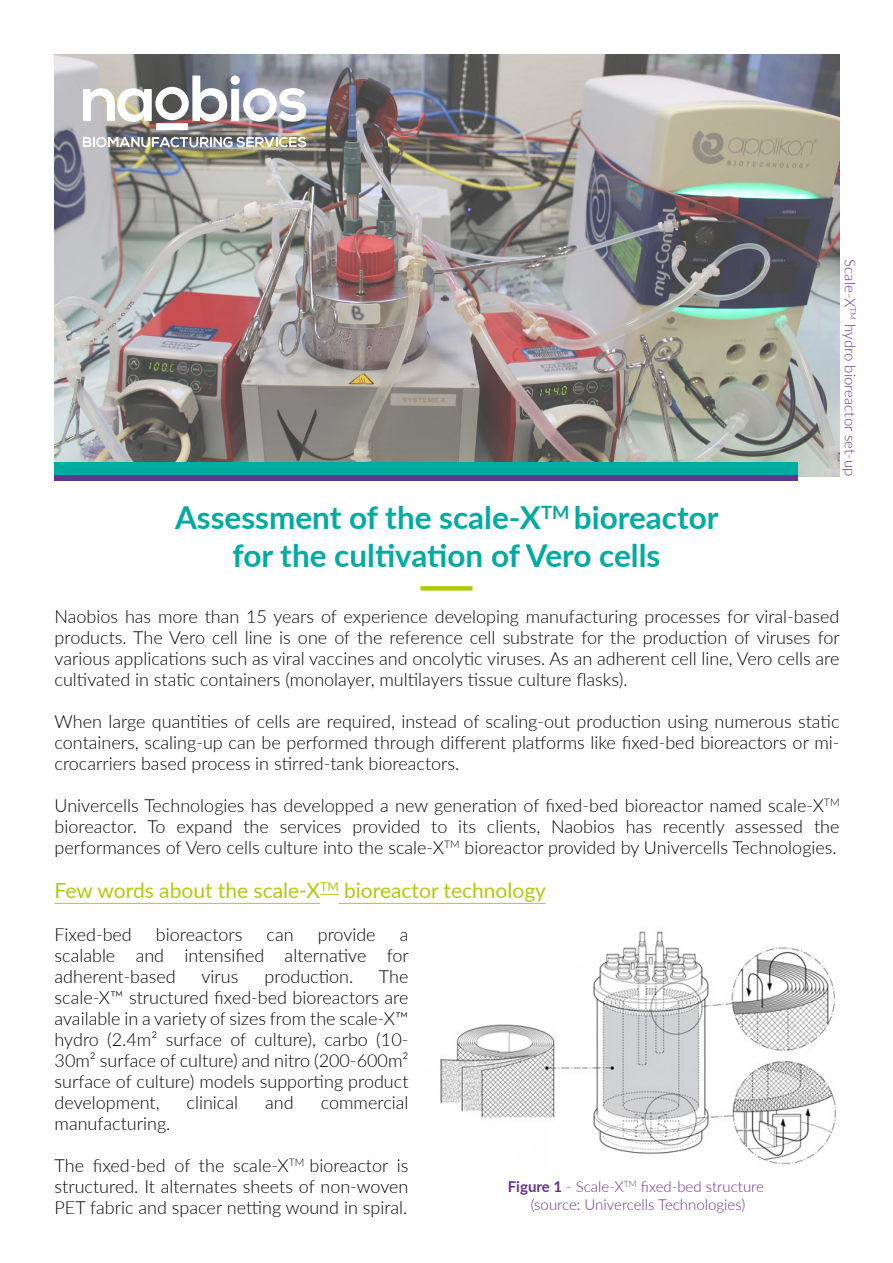
<style>
.page{position:relative;width:893px;height:1263px;background:#fff}
.page>*{position:absolute;margin:0;border:0;box-sizing:border-box;transform-origin:0 0}
.t1{font:700 31.5px/37.8px "Lato";color:#00aba0;text-align:center}
.t2{font:21px "Lato";color:#afca0b}
.t3{font:300 18px/21px "Lato";color:#020203;text-align:justify}
.t4{font:300 15px/18px "Lato";color:#64358c;text-align:center}
.s1{font-weight:700}
</style>
<div class="page">
<img style="left:54px;top:54px;width:785px;height:422px">
<div style="left:54px;top:462px;width:744px;height:13px;background:#00aba0"></div>
<div style="left:54px;top:475px;width:744px;height:6px;background:#64358c"></div>
<div style="left:156px;top:123px;width:32px;height:7px;background:#fff"></div>
<svg style="left:83px;top:75px;width:223px;height:47px"></svg>
<svg style="left:83px;top:137px;width:223px;height:10px"></svg>
<div style="left:420px;top:586px;width:52px;height:5px;background:#afca0b"></div>
<hr style="left:55px;top:903px;width:265px;height:1px;background:#afca0b">
<svg style="left:320px;top:894px;width:19px;height:1px"></svg>
<hr style="left:339px;top:903px;width:207px;height:1px;background:#afca0b">
<img style="left:440px;top:931px;width:397px;height:234px">
<h1 class="t1" style="left:175px;top:497px;width:545px">Assessment of the scale-X<sup>TM</sup> bioreactor for the cultivation of Vero cells</h1>
<p class="t4" style="left:860px;top:259px;width:218px;rotate:90deg">Scale-X<sup>TM</sup> hydro bioreactor set-up</p>
<p class="t3" style="left:55px;top:605px;width:787px">Naobios has more than 15 years of experience developing manufacturing processes for viral-based products. The Vero cell line is one of the reference cell substrate for the production of viruses for various applications such as viral vaccines and oncolytic viruses. As an adherent cell line, Vero cells are cultivated in static containers (monolayer, multilayers tissue culture flasks).</p>
<p class="t3" style="left:55px;top:710px;width:786px">When large quantities of cells are required, instead of scaling-out production using numerous static containers, scaling-up can be performed through different platforms like fixed-bed bioreactors or mi&shy;crocarriers based process in stirred-tank bioreactors.</p>
<p class="t3" style="left:55px;top:794px;width:786px">Univercells Technologies has developped a new generation of fixed-bed bioreactor named scale-X<sup>TM </sup>bioreactor. To expand the services provided to its clients, Naobios has recently assessed the performances of Vero cells culture into the scale-X<sup>TM</sup> bioreactor provided by Univercells Technologies.</p>
<p class="t2" style="left:55px;top:876px;width:493px">Few words about the scale-X<sup>TM</sup> bioreactor technology</p>
<p class="t3" style="left:55px;top:923px;width:79px">Fixed-bed</p>
<p class="t3" style="left:156px;top:923px;width:88px">bioreactors</p>
<p class="t3" style="left:267px;top:923px;width:29px">can</p>
<p class="t3" style="left:318px;top:923px;width:59px">provide</p>
<p class="t3" style="left:55px;top:923px;width:356px;text-indent:345px">a scalable and intensified alternative for adherent-based</p>
<p class="t3" style="left:55px;top:965px;width:355px;text-indent:324px">The scale-X™ structured fixed-bed bioreactors are available in a variety of sizes from the scale-X™ hydro (2.4m² surface of culture), carbo (10- 30m² surface of culture) and nitro (200-600m² surface of culture) models supporting product development,</p>
<p class="t3" style="left:202px;top:965px;width:38px">virus</p>
<p class="t3" style="left:265px;top:965px;width:90px">production.</p>
<p class="t3" style="left:187px;top:1091px;width:53px">clinical</p>
<p class="t3" style="left:265px;top:1091px;width:30px">and</p>
<p class="t3" style="left:321px;top:1091px;width:89px">commercial</p>
<p class="t3" style="left:55px;top:1112px;width:117px">manufacturing.</p>
<p class="t3" style="left:55px;top:1154px;width:355px">The fixed-bed of the scale-X<sup>TM</sup> bioreactor is structured. It alternates sheets of non-woven PET fabric and spacer netting wound in spiral.</p>
<p class="t4" style="left:508px;top:1177px;width:258px"><span class="s1">Figure 1</span> - Scale-X<sup>TM</sup> fixed-bed structure (source: Univercells Technologies)</p>
</div>
